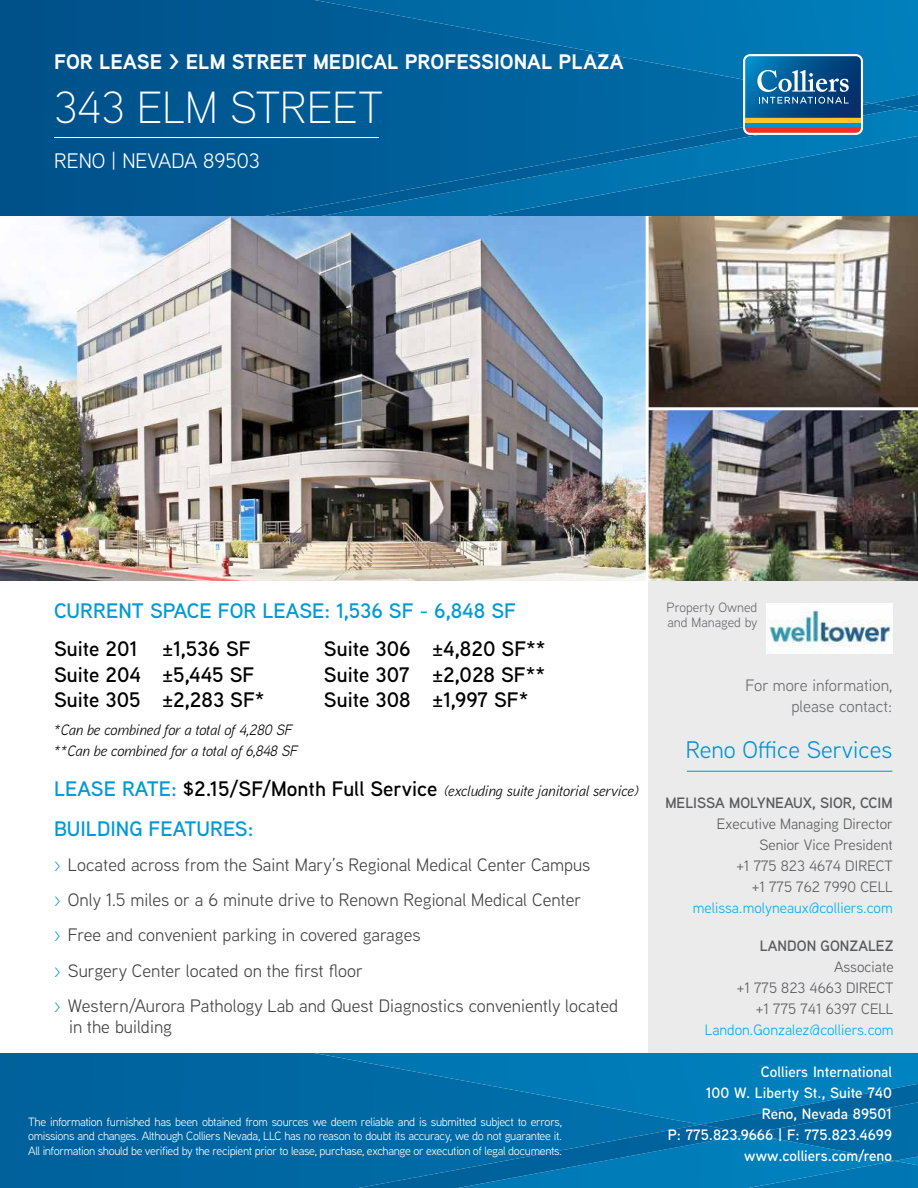
<style>
.page{position:relative;width:918px;height:1188px;background:#fff}
.page>*{position:absolute;margin:0;border:0;box-sizing:border-box;transform-origin:0 0}
.t1{font:300 45px "Aaux Next";color:#fff}
.t2{font:24px "Aaux Next";color:#0093d0}
.t3{font:600 21px "Aaux Next";color:#000}
.t4{font:600 21px "Aaux Next";color:#009ad4}
.t5{font:700 21px "Aaux Next";color:#fff}
.t6{font:21px "Aaux Next";color:#fff}
.t7{font:18px/35.1px "Aaux Next";color:#414042}
.t8{font:16.5px/21px "Aaux Next";color:#696a6d;text-align:right}
.t9{font:italic 15px/21px "Aaux Next";color:#000}
.t10{font:15px/21px "Aaux Next";color:#58595b;text-align:right}
.t11{font:600 15px/21px "Aaux Next";color:#fff;text-align:right}
.t12{font:15px "Aaux Next";color:#00aeef}
.t13{font:600 15px "Aaux Next";color:#58595b}
.t14{font:13.5px/15px "Aaux Next";color:#696a6d}
.t15{font:12px/14.4px "Aaux Next";letter-spacing:-.025em;color:#fff;text-align:justify}
.s1{font-weight:600;font-style:normal;font-size:21px;color:#009ad4}
.s2{font-weight:600;font-style:normal;font-size:21px}
.s3{font-size:13.5px;color:#0093d0}
</style>
<div class="page">
<div style="left:649px;top:575px;width:269px;height:607px;background:#ebebec"></div>
<div style="left:0;top:1053px;width:273px;height:135px;background:#00649e"></div>
<div style="left:273px;top:1053px;width:645px;height:135px;background:#0068a3"></div>
<img style="left:895px;top:1161px;width:23px;height:4px">
<img style="left:314px;top:1053px;width:604px;height:72px">
<img style="left:895px;top:1134px;width:23px;height:27px">
<img style="left:700px;top:1084px;width:218px;height:50px">
<img style="left:750px;top:1134px;width:145px;height:54px">
<img style="left:358px;top:1181px;width:35px;height:7px">
<img style="left:393px;top:1125px;width:357px;height:63px">
<img style="left:0;top:216px;width:646px;height:364px">
<div style="left:0;top:0;width:313px;height:216px;background:#00558e"></div>
<div style="left:313px;top:0;width:53px;height:202px;background:#005c95"></div>
<div style="left:366px;top:54px;width:263px;height:162px;background:#00619c"></div>
<div style="left:629px;top:103px;width:289px;height:113px;background:#0070ab"></div>
<img style="left:314px;top:0;width:604px;height:5px">
<img style="left:338px;top:4px;width:580px;height:50px">
<img style="left:602px;top:53px;width:316px;height:50px">
<img style="left:872px;top:95px;width:46px;height:14px">
<img style="left:616px;top:122px;width:210px;height:70px">
<img style="left:825px;top:109px;width:93px;height:44px">
<img style="left:354px;top:171px;width:210px;height:45px">
<img style="left:563px;top:165px;width:54px;height:37px">
<img style="left:342px;top:212px;width:13px;height:4px">
<img style="left:595px;top:136px;width:103px;height:29px">
<img style="left:697px;top:103px;width:203px;height:43px">
<img style="left:341px;top:183px;width:103px;height:29px">
<img style="left:443px;top:155px;width:153px;height:38px">
<img style="left:265px;top:202px;width:77px;height:14px">
<svg style="left:743px;top:54px;width:120px;height:81px;background:#487797"></svg>
<hr style="left:687px;top:771px;width:205px;height:1px;background:#0093d0">
<hr style="left:54px;top:137px;width:325px;height:1px;background:#fff">
<img style="left:766px;top:603px;width:127px;height:51px">
<img style="left:649px;top:216px;width:269px;height:364px">
<hr style="left:647px;top:407px;width:271px;height:3px;background:#fff">
<h3 class="t5" style="left:54px;top:47px;width:571px">FOR LEASE &gt; ELM STREET MEDICAL PROFESSIONAL PLAZA</h3>
<h1 class="t1" style="left:54px;top:77px;width:330px">343 ELM STREET</h1>
<h3 class="t6" style="left:54px;top:146px;width:207px">RENO | NEVADA 89503</h3>
<h3 class="t4" style="left:54px;top:596px;width:464px">CURRENT SPACE FOR LEASE: 1,536 SF - 6,848 SF</h3>
<h3 class="t3" style="left:54px;top:635px;width:198px">Suite 201 ±1,536 SF</h3>
<h3 class="t3" style="left:324px;top:635px;width:223px">Suite 306 ±4,820 SF**</h3>
<h3 class="t3" style="left:54px;top:660px;width:202px">Suite 204 ±5,445 SF</h3>
<h3 class="t3" style="left:324px;top:660px;width:223px">Suite 307 ±2,028 SF**</h3>
<h3 class="t3" style="left:54px;top:685px;width:212px">Suite 305 ±2,283 SF*</h3>
<h3 class="t3" style="left:324px;top:685px;width:206px">Suite 308 ±1,997 SF*</h3>
<p class="t9" style="left:54px;top:718px;width:245px">*Can be combined for a total of 4,280 SF **Can be combined for a total of 6,848 SF</p>
<p class="t9" style="left:54px;top:779px;width:586px"><span class="s1">LEASE RATE:</span> <span class="s2">$2.15/SF/Month Full Service</span> (excluding suite janitorial service)</p>
<h3 class="t4" style="left:54px;top:814px;width:201px">BUILDING FEATURES:</h3>
<p class="t7" style="left:54px;top:847px;width:566px"><span class="s3">&gt;</span> Located across from the Saint Mary’s Regional Medical Center Campus<br><span class="s3">&gt;</span> Only 1.5 miles or a 6 minute drive to Renown Regional Medical Center<br><span class="s3">&gt;</span> Free and convenient parking in covered garages<br><span class="s3">&gt;</span> Surgery Center located on the first floor<br><span class="s3">&gt;</span> Western/Aurora Pathology Lab and Quest Diagnostics conveniently located</p>
<h3 class="t7" style="left:69px;top:1009px;width:105px">in the building</h3>
<p class="t15" style="left:28px;top:1114px;width:536px">The information furnished has been obtained from sources we deem reliable and is submitted subject to errors, omissions and changes. Although Colliers Nevada, LLC has no reason to doubt its accuracy, we do not guarantee it.<br>All information should be verified by the recipient prior to lease, purchase, exchange or execution of legal documents.</p>
<p class="t14" style="left:667px;top:600px;width:92px">Property Owned and Managed by</p>
<h3 class="t8" style="left:746px;top:674px;width:148px">For more information, please contact:</h3>
<h2 class="t2" style="left:686px;top:734px;width:208px">Reno Office Services</h2>
<p class="t13" style="left:665px;top:792px;width:229px">MELISSA MOLYNEAUX, SIOR, CCIM</p>
<p class="t10" style="left:717px;top:812px;width:178px">Executive Managing Director<br>Senior Vice President<br>+1 775 823 4674 DIRECT<br>+1 775 762 7990 CELL</p>
<p class="t12" style="left:693px;top:897px;width:201px">melissa.molyneaux@colliers.com</p>
<p class="t13" style="left:760px;top:936px;width:135px">LANDON GONZALEZ</p>
<p class="t10" style="left:737px;top:956px;width:158px">Associate<br>+1 775 823 4663 DIRECT +1 775 741 6397 CELL</p>
<p class="t12" style="left:705px;top:1020px;width:190px">Landon.Gonzalez@colliers.com</p>
<p class="t11" style="left:668px;top:1061px;width:226px">Colliers International<br>100 W. Liberty St., Suite 740<br>Reno, Nevada 89501<br>P: 775.823.9666 | F: 775.823.4699 www.colliers.com/reno</p>
</div>
